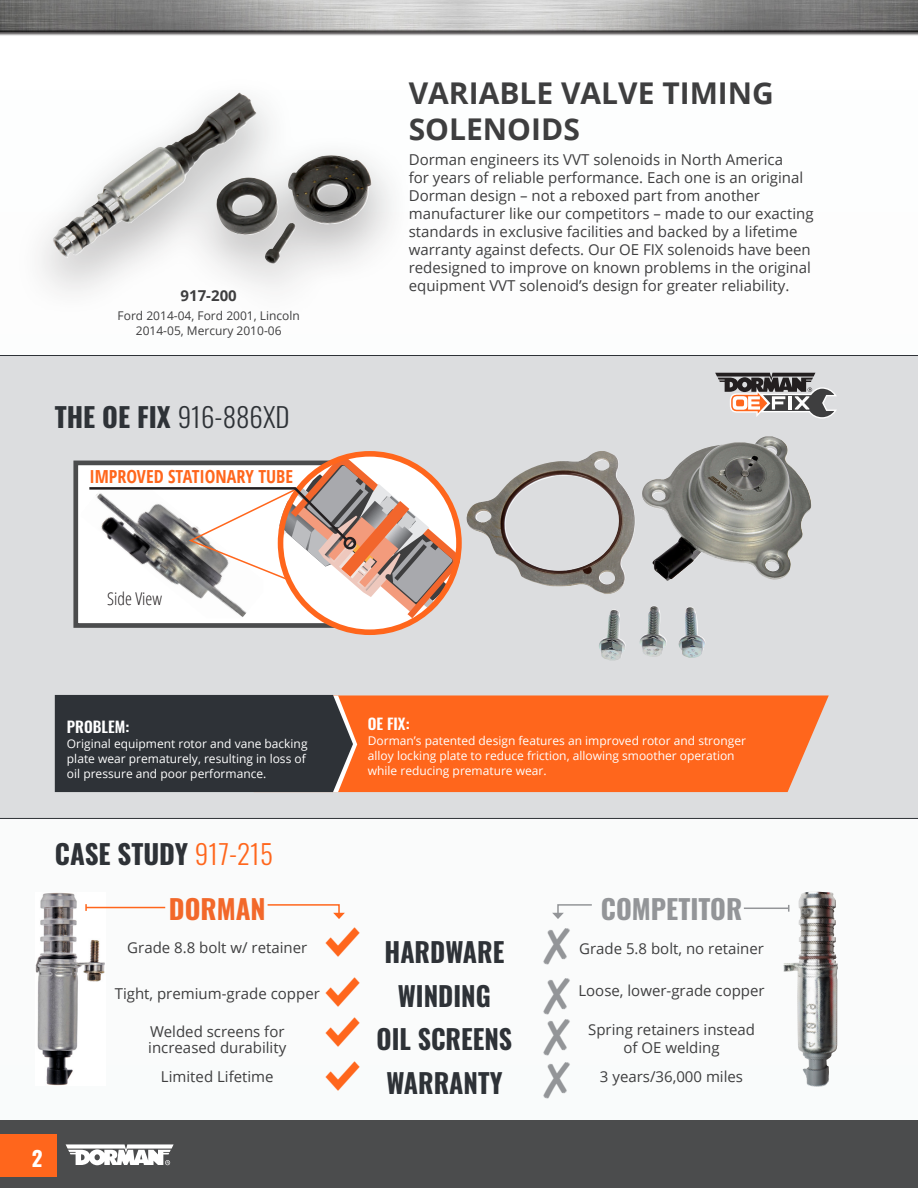
<style>
.page{position:relative;width:918px;height:1188px;background:#fafbfb}
.page>*{position:absolute;margin:0;border:0;box-sizing:border-box;transform-origin:0 0}
.SectionHead{font:700 30px/36px "Open Sans";color:#3e3e3f}
.Subhead{font:700 27px "Oswald";color:#2e3237;scale:.96 1}
.Subhead-2{font:300 27px "Oswald";color:#2e3237}
.Subhead-3{font:700 27px "Oswald";color:#2e3237}
.Subhead-4{font:700 27px "Oswald";color:#939598}
.Subhead-5{font:700 27px "Oswald";color:#f2682a}
.t1{font:700 21px "Oswald";color:#fff}
.sdg-bullets{font:700 condensed 18px "Open Sans";color:#ff661c}
.PART_CONTENT{font:300 condensed 17.55px "Open Sans";color:#231f20}
.Body_Copy{font:600 15.3px "Oswald";color:#fff}
.t2{font:15px/18px "Open Sans";color:#3e3e3f}
.PartNumber{font:700 15px "Open Sans";color:#3e3e3f}
.Description{font:12px/15px "Open Sans";color:#fff}
.App{font:12px/15px "Open Sans";color:#3e3e3f;text-align:center}
.s1{font-weight:700}
.s2{font-weight:300;color:#ff661c}
</style>
<div class="page">
<div style="left:0;top:1120px;width:918px;height:68px;background:#4b4c4d"></div>
<div style="left:0;top:1134px;width:56px;height:43px;background:#ff661c"></div>
<img style="left:0;top:0;width:918px;height:36px">
<div style="left:0;top:355px;width:918px;height:464px;background:#dcdddf"></div>
<hr style="left:0;top:355px;width:918px;height:1px;background:#2e3237">
<hr style="left:0;top:818px;width:918px;height:1px;background:#2e3237">
<img style="left:512px;top:436px;width:300px;height:145px">
<div style="left:12px;top:73px;width:401px;height:252px;background:#231f20;opacity:.4"></div>
<img style="left:53px;top:93px;width:204px;height:165px">
<div style="left:357px;top:695px;width:472px;height:97px;background:#ff661c"></div>
<div style="left:55px;top:695px;width:302px;height:97px;background:#2e3237"></div>
<svg style="left:73px;top:460px;width:269px;height:170px"></svg>
<img style="left:81px;top:482px;width:6px;height:136px">
<svg style="left:281px;top:454px;width:178px;height:178px"></svg>
<svg style="left:87px;top:452px;width:374px;height:167px;background:#d6c5be"></svg>
<div style="left:344px;top:537px;width:12px;height:12px;border:3px solid #231f20;border-radius:50%"></div>
<svg style="left:715px;top:373px;width:122px;height:46px"></svg>
<img style="left:35px;top:892px;width:70px;height:193px">
<img style="left:784px;top:894px;width:54px;height:193px">
<hr style="left:86px;top:907px;width:79px;height:1px;background:#ff661c">
<svg style="left:85px;top:904px;width:2px;height:7px"></svg>
<hr style="left:744px;top:908px;width:45px;height:1px;background:#939598">
<svg style="left:552px;top:904px;width:40px;height:15px"></svg>
<svg style="left:267px;top:904px;width:78px;height:15px"></svg>
<svg style="left:66px;top:1144px;width:108px;height:21px"></svg>
<p class="PartNumber" style="left:181px;top:285px;width:58px">917-200</p>
<p class="App" style="left:118px;top:308px;width:184px">Ford 2014-04, Ford 2001, Lincoln<br>2014-05, Mercury 2010-06</p>
<p class="Subhead-2" style="left:55px;top:393px;width:236px"><span class="s1">THE OE FIX</span> 916-886XD</p>
<p class="sdg-bullets" style="left:89px;top:464px;width:205px">IMPROVED STATIONARY TUBE</p>
<p class="PART_CONTENT" style="left:107px;top:587px;width:56px">Side View</p>
<p class="Body_Copy" style="left:67px;top:716px;width:64px">PROBLEM:</p>
<p class="Description" style="left:67px;top:736px;width:242px">Original equipment rotor and vane backing plate wear prematurely, resulting in loss of oil pressure and poor performance.</p>
<p class="Subhead-3" style="left:55px;top:840px;width:220px">CASE STUDY <span class="s2">917-215</span></p>
<p class="Subhead-5" style="left:169px;top:895px;width:98px">DORMAN</p>
<p class="t2" style="left:127px;top:938px;width:181px">Grade 8.8 bolt w/ retainer</p>
<p class="t2" style="left:115px;top:985px;width:207px">Tight, premium-grade copper</p>
<p class="t2" style="left:148px;top:1023px;width:139px;line-height:16.5px">Welded screens for increased durability</p>
<p class="t2" style="left:161px;top:1067px;width:114px">Limited Lifetime</p>
<h3 class="t1" style="left:32px;top:1147px;width:12px">2</h3>
<p class="SectionHead" style="left:409px;top:75px;width:367px">VARIABLE VALVE TIMING<br>SOLENOIDS</p>
<p class="t2" style="left:409px;top:150px;width:406px">Dorman engineers its VVT solenoids in North America<br>for years of reliable performance. Each one is an original Dorman design – not a reboxed part from another manufacturer like our competitors – made to our exacting standards in exclusive facilities and backed by a lifetime warranty against defects. Our OE FIX solenoids have been redesigned to improve on known problems in the original equipment VVT solenoid’s design for greater reliability.</p>
<p class="Body_Copy" style="left:368px;top:713px;width:43px">OE FIX:</p>
<p class="Description" style="left:368px;top:732px;width:380px">Dorman’s patented design features an improved rotor and stronger alloy locking plate to reduce friction, allowing smoother operation while reducing premature wear.</p>
<p class="Subhead" style="left:385px;top:938px;width:126px">HARDWARE</p>
<p class="Subhead" style="left:398px;top:982px;width:98px">WINDING</p>
<p class="Subhead" style="left:377px;top:1025px;width:143px">OIL SCREENS</p>
<p class="Subhead" style="left:386px;top:1069px;width:122px">WARRANTY</p>
<p class="Subhead-4" style="left:601px;top:895px;width:143px">COMPETITOR</p>
<p class="t2" style="left:579px;top:940px;width:186px">Grade 5.8 bolt, no retainer</p>
<p class="t2" style="left:578px;top:982px;width:188px">Loose, lower-grade copper</p>
<p class="t2" style="left:588px;top:1021px;width:168px;text-align:center">Spring retainers instead of OE welding</p>
<p class="t2" style="left:600px;top:1067px;width:145px">3 years/36,000 miles</p>
</div>
